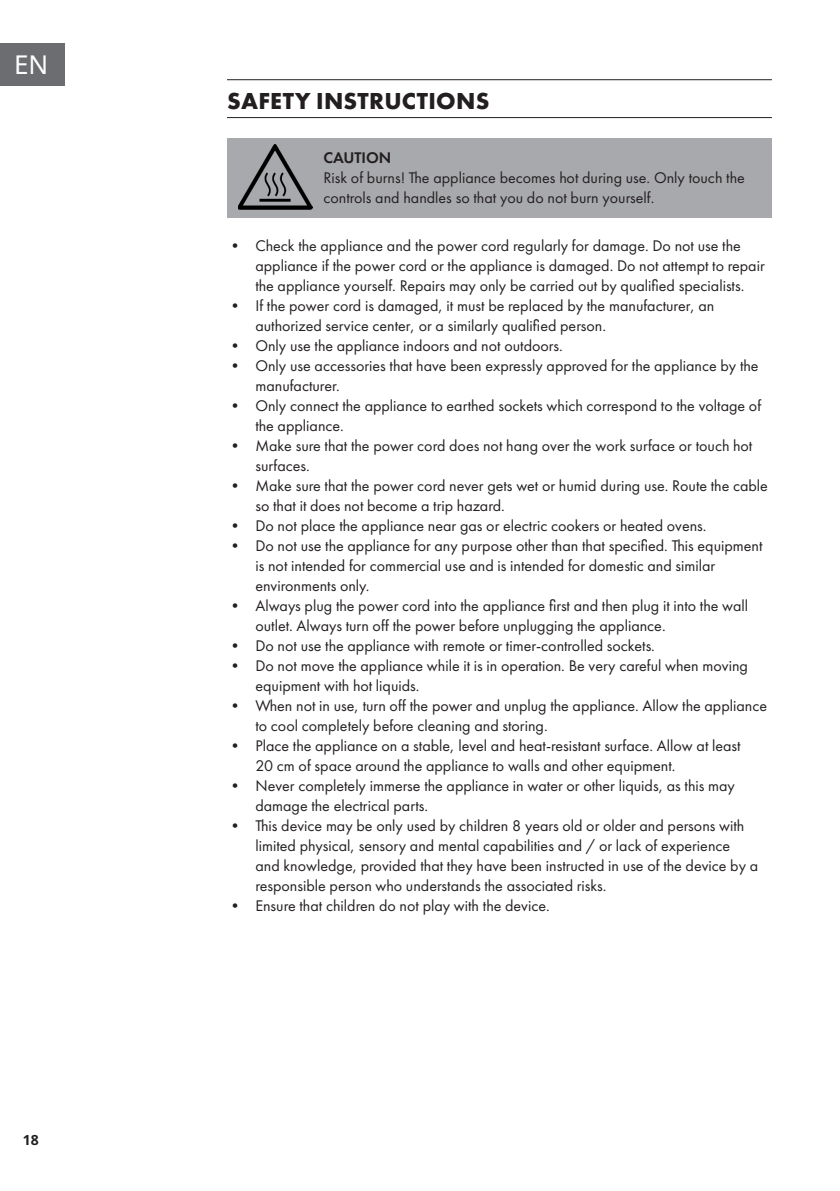
<style>
.page{position:relative;width:840px;height:1191px;background:#fff}
.page>*{position:absolute;margin:0;border:0;box-sizing:border-box;transform-origin:0 0}
.t1{font:26px "Noto Sans";color:#fff}
.t2{font:700 24px "Futura PTW08";letter-spacing:.01em;color:#231f20}
.t3{font:16px/20px "Futura PTW08";color:#231f20}
.t4{font:600 16px "Futura PTW08";color:#231f20}
.t5{font:700 14px "Noto Sans";color:#231f20}
</style>
<div class="page">
<div style="left:0;top:43px;width:65px;height:42px;background:#6c6d70"></div>
<hr style="left:227px;top:79px;width:544px;height:1px;background:#231f20">
<hr style="left:227px;top:117px;width:544px;height:1px;background:#231f20">
<div style="left:227px;top:139px;width:544px;height:79px;background:#a8a9ad"></div>
<img style="left:238px;top:145px;width:74px;height:64px">
<h1 class="t1" style="left:14px;top:46px;width:36px">EN</h1>
<p class="t5" style="left:23px;top:1130px;width:18px">18</p>
<h2 class="t2" style="left:227px;top:85px;width:264px">SAFETY INSTRUCTIONS</h2>
<p class="t4" style="left:323px;top:147px;width:69px">CAUTION</p>
<p class="t3" style="left:323px;top:167px;width:422px">Risk of burns! The appliance becomes hot during use. Only touch the controls and handles so that you do not burn yourself.</p>
<p class="t3" style="left:255px;top:235px;width:510px;text-indent:-28px">• Check the appliance and the power cord regularly for damage. Do not use the appliance if the power cord or the appliance is damaged. Do not attempt to repair the appliance yourself. Repairs may only be carried out by qualified specialists.</p>
<p class="t3" style="left:255px;top:295px;width:460px;text-indent:-28px">• If the power cord is damaged, it must be replaced by the manufacturer, an authorized service center, or a similarly qualified person.</p>
<p class="t3" style="left:227px;top:335px;width:337px">• Only use the appliance indoors and not outdoors.</p>
<p class="t3" style="left:255px;top:355px;width:504px;text-indent:-28px">• Only use accessories that have been expressly approved for the appliance by the manufacturer.</p>
<p class="t3" style="left:255px;top:395px;width:507px;text-indent:-28px">• Only connect the appliance to earthed sockets which correspond to the voltage of the appliance.</p>
<p class="t3" style="left:255px;top:435px;width:498px;text-indent:-28px">• Make sure that the power cord does not hang over the work surface or touch hot surfaces.</p>
<p class="t3" style="left:255px;top:475px;width:514px;text-indent:-28px">• Make sure that the power cord never gets wet or humid during use. Route the cable so that it does not become a trip hazard.</p>
<p class="t3" style="left:227px;top:515px;width:481px">• Do not place the appliance near gas or electric cookers or heated ovens.</p>
<p class="t3" style="left:255px;top:535px;width:508px;text-indent:-28px">• Do not use the appliance for any purpose other than that specified. This equipment is not intended for commercial use and is intended for domestic and similar environments only.</p>
<p class="t3" style="left:255px;top:595px;width:494px;text-indent:-28px">• Always plug the power cord into the appliance first and then plug it into the wall outlet. Always turn off the power before unplugging the appliance.</p>
<p class="t3" style="left:227px;top:635px;width:429px">• Do not use the appliance with remote or timer-controlled sockets.</p>
<p class="t3" style="left:255px;top:655px;width:494px;text-indent:-28px">• Do not move the appliance while it is in operation. Be very careful when moving equipment with hot liquids.</p>
<p class="t3" style="left:255px;top:695px;width:513px;text-indent:-28px">• When not in use, turn off the power and unplug the appliance. Allow the appliance to cool completely before cleaning and storing.</p>
<p class="t3" style="left:255px;top:735px;width:486px;text-indent:-28px">• Place the appliance on a stable, level and heat-resistant surface. Allow at least<br>20 cm of space around the appliance to walls and other equipment.</p>
<p class="t3" style="left:255px;top:775px;width:481px;text-indent:-28px">• Never completely immerse the appliance in water or other liquids, as this may damage the electrical parts.</p>
<p class="t3" style="left:255px;top:815px;width:504px;text-indent:-28px">• This device may be only used by children 8 years old or older and persons with limited physical, sensory and mental capabilities and / or lack of experience and knowledge, provided that they have been instructed in use of the device by a responsible person who understands the associated risks.</p>
<p class="t3" style="left:227px;top:895px;width:324px">• Ensure that children do not play with the device.</p>
</div>
